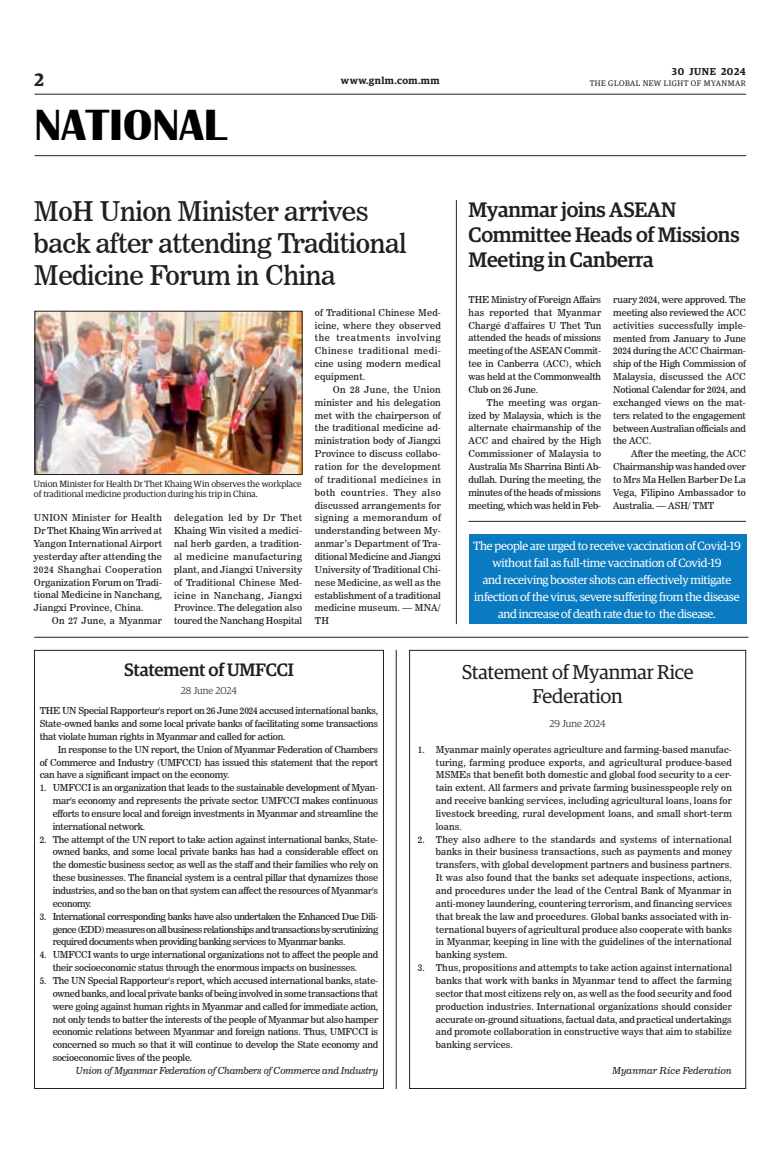
<style>
.page{position:relative;width:773px;height:1152px;background:#fff}
.page>*{position:absolute;margin:0;border:0;box-sizing:border-box;transform-origin:0 0}
.t1{font:700 45px "Britannic";color:#000001}
._2_Clm_Head{font:27px/32.4px "News 706 BT Roman C";letter-spacing:-.02em;color:#231f20}
._2_Clm_Head-2{font:500 21px/25.2px "Guardian Egyp";letter-spacing:-.01em;color:#231f20}
._1_Clm_Head{font:20px/24px "Guardian Egyp";letter-spacing:-.01em;color:#231f20;text-align:center}
._2_Clm_Head-3{font:500 18px "Guardian Egyp";letter-spacing:-.01em;color:#231f20}
.t2{font:600 18px "Guardian Egyp";color:#231f20}
.Brief_2nd_Body{font:12px/17px "Guardian Egyp";letter-spacing:-.02em;color:#fff;text-align:center}
.t3{font:600 10px "Guardian Egyp";letter-spacing:.05em;color:#231f20}
.t4{font:300 10px "Guardian Egyp";color:#231f20}
._2nd_Body{font:9.5px/12.9px "News 706 BT Roman C";letter-spacing:-.015em;color:#231f20;text-align:justify}
.Normal_Para{font:9.5px/12.9px "News 706 BT Roman C";letter-spacing:-.01em;color:#231f20;text-align:justify}
._2nd_Body-2{font:9.5px "News 706 BT Italic C";letter-spacing:-.02em;color:#231f20}
._2nd_Body-3{font:9.5px "News 706 BT Italic C";letter-spacing:.01em;color:#231f20}
._2nd_Body-4{font:9.5px "News 706 BT Roman C";letter-spacing:.02em;color:#231f20}
.t5{font:9px/10.8px "Guardian Egyp";color:#231f20}
.t6{font:8px "Guardian Egyp";letter-spacing:.06em;color:#231f20}
</style>
<div class="page">
<hr style="left:35px;top:94px;width:711px;height:1px;background:#231f20">
<hr style="left:35px;top:155px;width:711px;height:1px;background:#231f20">
<div style="left:468px;top:534px;width:278px;height:90px;background:#0b7bc1"></div>
<div style="left:34px;top:650px;width:350px;height:439px;border:1px solid #231f20"></div>
<hr style="left:34px;top:637px;width:714px;height:1px;background:#231f20">
<hr style="left:396px;top:650px;width:1px;height:439px;background:#231f20">
<hr style="left:456px;top:200px;width:1px;height:424px;background:#231f20">
<hr style="left:468px;top:521px;width:278px;height:1px;background:#231f20">
<img style="left:37px;top:313px;width:263px;height:160px">
<div style="left:35px;top:311px;width:267px;height:164px;border:1px solid #231f20"></div>
<div style="left:409px;top:650px;width:337px;height:439px;border:1px solid #231f20"></div>
<h3 class="t2" style="left:35px;top:67px;width:11px">2</h3>
<h1 class="t1" style="left:35px;top:100px;width:193px">NATIONAL</h1>
<p class="t3" style="left:672px;top:64px;width:75px">30 JUNE 2024</p>
<p class="t3" style="left:341px;top:73px;width:100px">www.gnlm.com.mm</p>
<p class="t6" style="left:589px;top:78px;width:158px">THE GLOBAL NEW LIGHT OF MYANMAR</p>
<p class="_2_Clm_Head" style="left:34px;top:195px;width:374px">MoH Union Minister arrives back after attending Traditional<br>Medicine Forum in China</p>
<p class="t5" style="left:34px;top:478px;width:269px">Union Minister for Health Dr Thet Khaing Win observes the workplace of traditional medicine production during his trip in China.</p>
<p class="Normal_Para" style="left:34px;top:511px;width:130px">UNION Minister for Health Dr Thet Khaing Win arrived at Yangon International Airport yesterday after attending the 2024 Shanghai Cooperation Organization Forum on Tradi&shy;tional Medicine in Nanchang, Jiangxi Province, China.</p>
<p class="_2nd_Body-4" style="left:52px;top:615px;width:112px">On 27 June, a Myanmar</p>
<p class="_2nd_Body" style="left:174px;top:511px;width:130px">delegation led by Dr Thet Khaing Win visited a medici&shy;nal herb garden, a tradition&shy;al medicine manufacturing plant, and Jiangxi University of Traditional Chinese Med&shy;icine in Nanchang, Jiangxi Province. The delegation also toured the Nanchang Hospital</p>
<p class="_2nd_Body" style="left:315px;top:306px;width:128px">of Traditional Chinese Med&shy;icine, where they observed the treatments involving Chinese traditional medi&shy;cine using modern medical equipment.</p>
<p class="_2nd_Body" style="left:315px;top:383px;width:128px;text-indent:18px">On 28 June, the Union minister and his delegation met with the chairperson of the traditional medicine ad&shy;ministration body of Jiangxi Province to discuss collabo&shy;ration for the development of traditional medicines in both countries. They also discussed arrangements for signing a memorandum of understanding between My&shy;anmar’s Department of Tra&shy;ditional Medicine and Jiangxi University of Traditional Chi&shy;nese Medicine, as well as the establishment of a traditional medicine museum. — MNA/ TH</p>
<p class="_2_Clm_Head-2" style="left:468px;top:195px;width:272px">Myanmar joins ASEAN<br>Committee Heads of Missions<br>Meeting in Canberra</p>
<p class="Normal_Para" style="left:468px;top:293px;width:134px">THE Ministry of Foreign Affairs has reported that Myanmar Chargé d'affaires U Thet Tun attended the heads of missions meeting of the ASEAN Commit&shy;tee in Canberra (ACC), which was held at the Commonwealth Club on 26 June.</p>
<p class="_2nd_Body" style="left:468px;top:396px;width:134px;text-indent:18px">The meeting was organ&shy;ized by Malaysia, which is the alternate chairmanship of the ACC and chaired by the High Commissioner of Malaysia to Australia Ms Sharrina Binti Ab&shy;dullah. During the meeting, the minutes of the heads of missions meeting, which was held in Feb-</p>
<p class="_2nd_Body" style="left:613px;top:293px;width:134px">ruary 2024, were approved. The meeting also reviewed the ACC activities successfully imple&shy;mented from January to June 2024 during the ACC Chairman&shy;ship of the High Commission of Malaysia, discussed the ACC Notional Calendar for 2024, and exchanged views on the mat&shy;ters related to the engagement between Australian officials and the ACC.</p>
<p class="_2nd_Body" style="left:613px;top:447px;width:134px;text-indent:18px">After the meeting, the ACC Chairmanship was handed over to Mrs Ma Hellen Barber De La Vega, Filipino Ambassador to Australia. — ASH/ TMT</p>
<p class="Brief_2nd_Body" style="left:473px;top:537px;width:269px">The people are urged to receive vaccination of Covid-19 without fail as full-time vaccination of Covid-19<br>and receiving booster shots can effectively mitigate infection of the virus, severe suffering from the disease and increase of death rate due to the disease.</p>
<p class="_2_Clm_Head-3" style="left:124px;top:657px;width:171px">Statement of UMFCCI</p>
<p class="Normal_Para" style="left:40px;top:704px;width:340px">THE UN Special Rapporteur's report on 26 June 2024 accused international banks, State-owned banks and some local private banks of facilitating some transactions that violate human rights in Myanmar and called for action.</p>
<p class="_2nd_Body" style="left:40px;top:743px;width:340px;text-indent:18px">In response to the UN report, the Union of Myanmar Federation of Chambers of Commerce and Industry (UMFCCI) has issued this statement that the report can have a significant impact on the economy.</p>
<p class="_2nd_Body" style="left:53px;top:781px;width:327px;text-indent:-13px">1. UMFCCI is an organization that leads to the sustainable development of Myan&shy;mar's economy and represents the private sector. UMFCCI makes continuous efforts to ensure local and foreign investments in Myanmar and streamline the international network.</p>
<p class="_2nd_Body" style="left:53px;top:833px;width:327px;text-indent:-13px">2. The attempt of the UN report to take action against international banks, State&shy;owned banks, and some local private banks has had a considerable effect on the domestic business sector, as well as the staff and their families who rely on these businesses. The financial system is a central pillar that dynamizes those industries, and so the ban on that system can affect the resources of Myanmar's economy.</p>
<p class="_2nd_Body" style="left:53px;top:910px;width:327px;text-indent:-13px">3. International corresponding banks have also undertaken the Enhanced Due Dili&shy;gence (EDD) measures on all business relationships and transactions by scrutinizing required documents when providing banking services to Myanmar banks.</p>
<p class="_2nd_Body" style="left:53px;top:948px;width:327px;text-indent:-13px">4. UMFCCI wants to urge international organizations not to affect the people and their socioeconomic status through the enormous impacts on businesses.</p>
<p class="_2nd_Body" style="left:53px;top:974px;width:327px;text-indent:-13px">5. The UN Special Rapporteur's report, which accused international banks, state&shy;owned banks, and local private banks of being involved in some transactions that were going against human rights in Myanmar and called for immediate action, not only tends to batter the interests of the people of Myanmar but also hamper economic relations between Myanmar and foreign nations. Thus, UMFCCI is concerned so much so that it will continue to develop the State economy and socioeconomic lives of the people.</p>
<p class="_2nd_Body-2" style="left:76px;top:1065px;width:304px">Union of Myanmar Federation of Chambers of Commerce and Industry</p>
<p class="t4" style="left:181px;top:684px;width:58px">28 June 2024</p>
<p class="_1_Clm_Head" style="left:461px;top:659px;width:233px">Statement of Myanmar Rice<br>Federation</p>
<p class="t4" style="left:549px;top:717px;width:58px">29 June 2024</p>
<p class="_2nd_Body" style="left:436px;top:743px;width:297px;text-indent:-18px">1. Myanmar mainly operates agriculture and farming-based manufac&shy;turing, farming produce exports, and agricultural produce-based MSMEs that benefit both domestic and global food security to a cer&shy;tain extent. All farmers and private farming businesspeople rely on and receive banking services, including agricultural loans, loans for livestock breeding, rural development loans, and small short-term loans.</p>
<p class="_2nd_Body" style="left:436px;top:833px;width:298px;text-indent:-18px">2. They also adhere to the standards and systems of international banks in their business transactions, such as payments and money transfers, with global development partners and business partners.<br>It was also found that the banks set adequate inspections, actions, and procedures under the lead of the Central Bank of Myanmar in anti-money laundering, countering terrorism, and financing services that break the law and procedures. Global banks associated with in&shy;ternational buyers of agricultural produce also cooperate with banks in Myanmar, keeping in line with the guidelines of the international banking system.</p>
<p class="_2nd_Body" style="left:436px;top:961px;width:298px;text-indent:-18px">3. Thus, propositions and attempts to take action against international banks that work with banks in Myanmar tend to affect the farming sector that most citizens rely on, as well as the food security and food production industries. International organizations should consider accurate on-ground situations, factual data, and practical undertakings and promote collaboration in constructive ways that aim to stabilize banking services.</p>
<p class="_2nd_Body-3" style="left:612px;top:1065px;width:121px">Myanmar Rice Federation</p>
</div>
